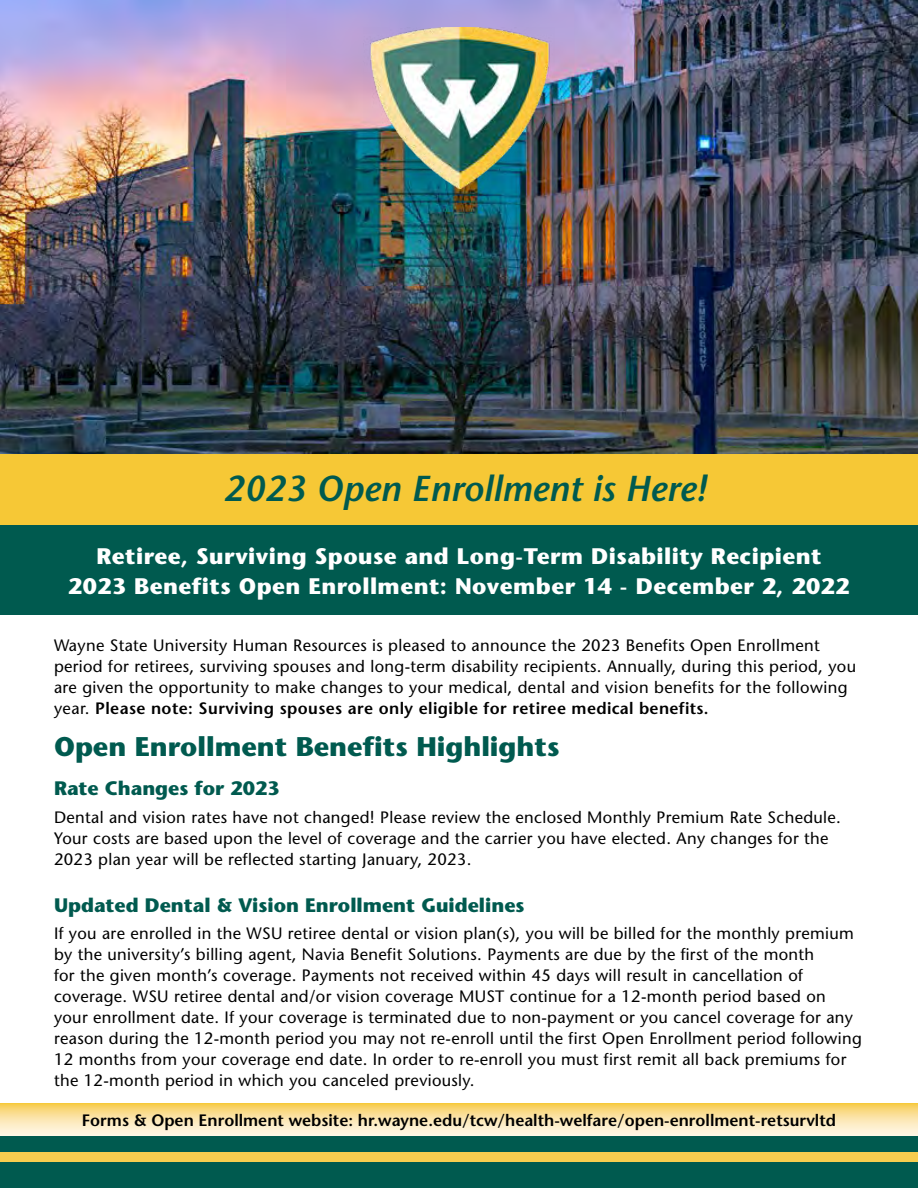
<style>
.page{position:relative;width:918px;height:1188px;background:#fff}
.page>*{position:absolute;margin:0;border:0;box-sizing:border-box;transform-origin:0 0}
.t1{font:italic 600 36px "Stone Sans";color:#005a4f}
.t2{font:700 27px "Stone Sans";color:#005a4f}
.t3{font:700 22.5px/30px "Stone Sans";letter-spacing:.02em;color:#fff;text-align:center}
.t4{font:700 19.5px "Stone Sans";color:#005a4f}
.t5{font:16.5px/21px "Stone Sans";letter-spacing:.02em;color:#000}
.t6{font:600 16.5px "Stone Sans";color:#000}
.s1{font-weight:600}
</style>
<div class="page">
<svg style="left:0;top:1103px;width:918px;height:33px;background:#fbe4a7"></svg>
<div style="left:0;top:1136px;width:918px;height:17px;background:#005a4f"></div>
<div style="left:0;top:1152px;width:918px;height:24px;background:#f7cd4f"></div>
<div style="left:0;top:1162px;width:918px;height:26px;background:#005a4f"></div>
<img style="left:0;top:0;width:918px;height:455px">
<div style="left:0;top:455px;width:918px;height:141px;background:#f6c836"></div>
<div style="left:0;top:526px;width:918px;height:89px;background:#005a4f"></div>
<img style="left:363px;top:27px;width:192px;height:161px">
<h1 class="t1" style="left:224px;top:467px;width:484px">2023 Open Enrollment is Here!</h1>
<h3 class="t3" style="left:68px;top:541px;width:783px">Retiree, Surviving Spouse and Long-Term Disability Recipient<br>2023 Benefits Open Enrollment: November 14 - December 2, 2022</h3>
<p class="t5" style="left:54px;top:634px;width:804px">Wayne State University Human Resources is pleased to announce the 2023 Benefits Open Enrollment period for retirees, surviving spouses and long-term disability recipients. Annually, during this period, you are given the opportunity to make changes to your medical, dental and vision benefits for the following year. <span class="s1">Please note: Surviving spouses are only eligible for retiree medical benefits.</span></p>
<h2 class="t2" style="left:54px;top:731px;width:507px">Open Enrollment Benefits Highlights</h2>
<p class="t4" style="left:54px;top:777px;width:227px">Rate Changes for 2023</p>
<p class="t5" style="left:54px;top:807px;width:788px">Dental and vision rates have not changed! Please review the enclosed Monthly Premium Rate Schedule.<br>Your costs are based upon the level of coverage and the carrier you have elected. Any changes for the<br>2023 plan year will be reflected starting January, 2023.</p>
<p class="t4" style="left:54px;top:893px;width:472px">Updated Dental &amp; Vision Enrollment Guidelines</p>
<p class="t5" style="left:54px;top:923px;width:809px">If you are enrolled in the WSU retiree dental or vision plan(s), you will be billed for the monthly premium by the university’s billing agent, Navia Benefit Solutions. Payments are due by the first of the month<br>for the given month’s coverage. Payments not received within 45 days will result in cancellation of coverage. WSU retiree dental and/or vision coverage MUST continue for a 12-month period based on your enrollment date. If your coverage is terminated due to non-payment or you cancel coverage for any reason during the 12-month period you may not re-enroll until the first Open Enrollment period following 12 months from your coverage end date. In order to re-enroll you must first remit all back premiums for the 12-month period in which you canceled previously.</p>
<p class="t6" style="left:82px;top:1111px;width:756px">Forms &amp; Open Enrollment website: hr.wayne.edu/tcw/health-welfare/open-enrollment-retsurvltd</p>
</div>
